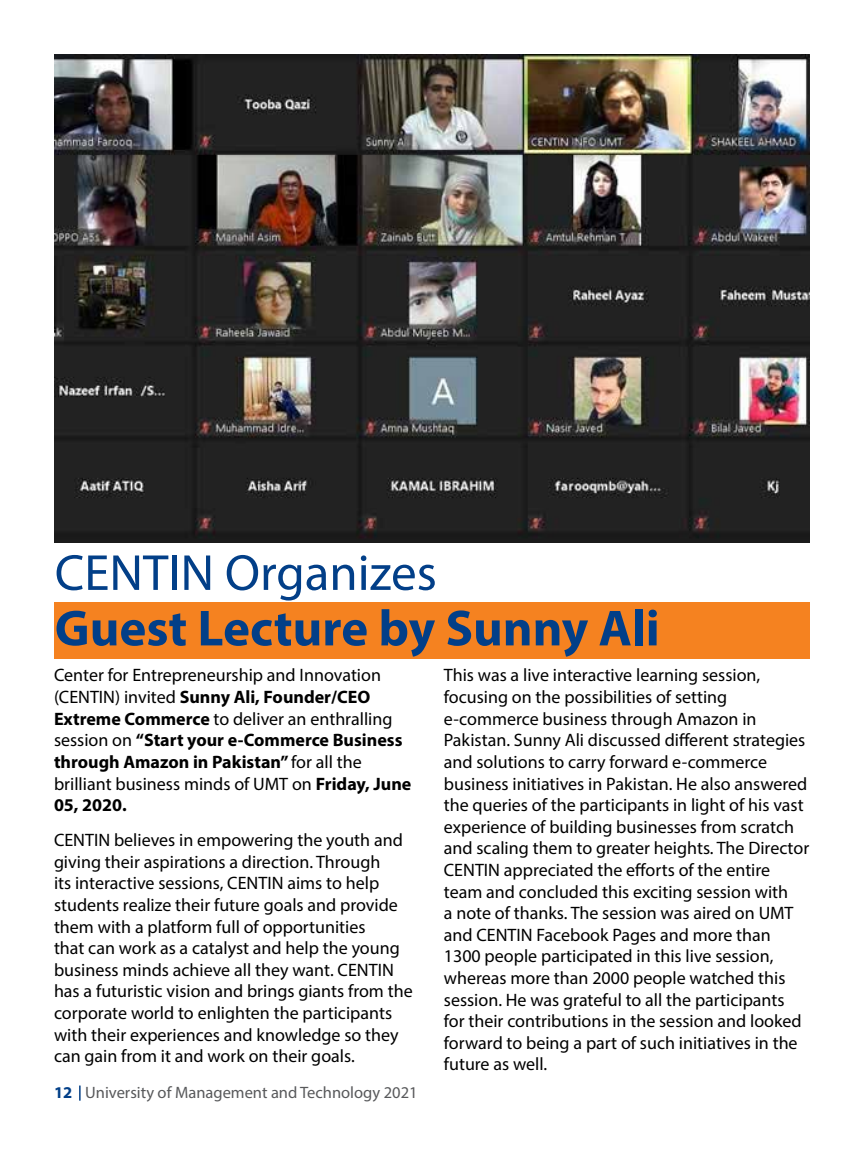
<style>
.page{position:relative;width:864px;height:1156px;background:#fff}
.page>*{position:absolute;margin:0;border:0;box-sizing:border-box;transform-origin:0 0}
.t1{font:700 51px "Myriad Pro";color:#023f88}
.t2{font:51px "Myriad Pro";color:#023f88}
.t3{font:18px/21.6px "Myriad Pro";color:#000}
.t4{font:16.5px "Myriad Pro";color:#58595b}
.s1{font-weight:700}
.s2{font-weight:700;color:#023f88}
</style>
<div class="page">
<svg style="left:79px;top:1085px;width:2px;height:15px"></svg>
<img style="left:54px;top:54px;width:756px;height:489px">
<div style="left:54px;top:603px;width:756px;height:56px;background:#f58220"></div>
<h1 class="t2" style="left:55px;top:541px;width:384px">CENTIN Organizes</h1>
<h1 class="t1" style="left:55px;top:595px;width:606px">Guest Lecture by Sunny Ali</h1>
<p class="t3" style="left:54px;top:664px;width:359px">Center for Entrepreneurship and Innovation (CENTIN) invited <span class="s1">Sunny Ali, Founder/CEO Extreme Commerce</span> to deliver an enthralling session on <span class="s1">“Start your e-Commerce Business through Amazon in Pakistan”</span> for all the brilliant business minds of UMT on <span class="s1">Friday, June 05, 2020.</span></p>
<p class="t3" style="left:54px;top:829px;width:360px">CENTIN believes in empowering the youth and giving their aspirations a direction. Through<br>its interactive sessions, CENTIN aims to help students realize their future goals and provide them with a platform full of opportunities<br>that can work as a catalyst and help the young business minds achieve all they want. CENTIN has a futuristic vision and brings giants from the corporate world to enlighten the participants with their experiences and knowledge so they can gain from it and work on their goals.</p>
<p class="t3" style="left:444px;top:664px;width:367px">This was a live interactive learning session, focusing on the possibilities of setting e-commerce business through Amazon in Pakistan. Sunny Ali discussed different strategies and solutions to carry forward e-commerce business initiatives in Pakistan. He also answered the queries of the participants in light of his vast experience of building businesses from scratch and scaling them to greater heights. The Director CENTIN appreciated the efforts of the entire team and concluded this exciting session with<br>a note of thanks. The session was aired on UMT and CENTIN Facebook Pages and more than 1300 people participated in this live session, whereas more than 2000 people watched this session. He was grateful to all the participants for their contributions in the session and looked forward to being a part of such initiatives in the future as well.</p>
<p class="t4" style="left:54px;top:1082px;width:365px"><span class="s2">12</span> University of Management and Technology 2021</p>
</div>
